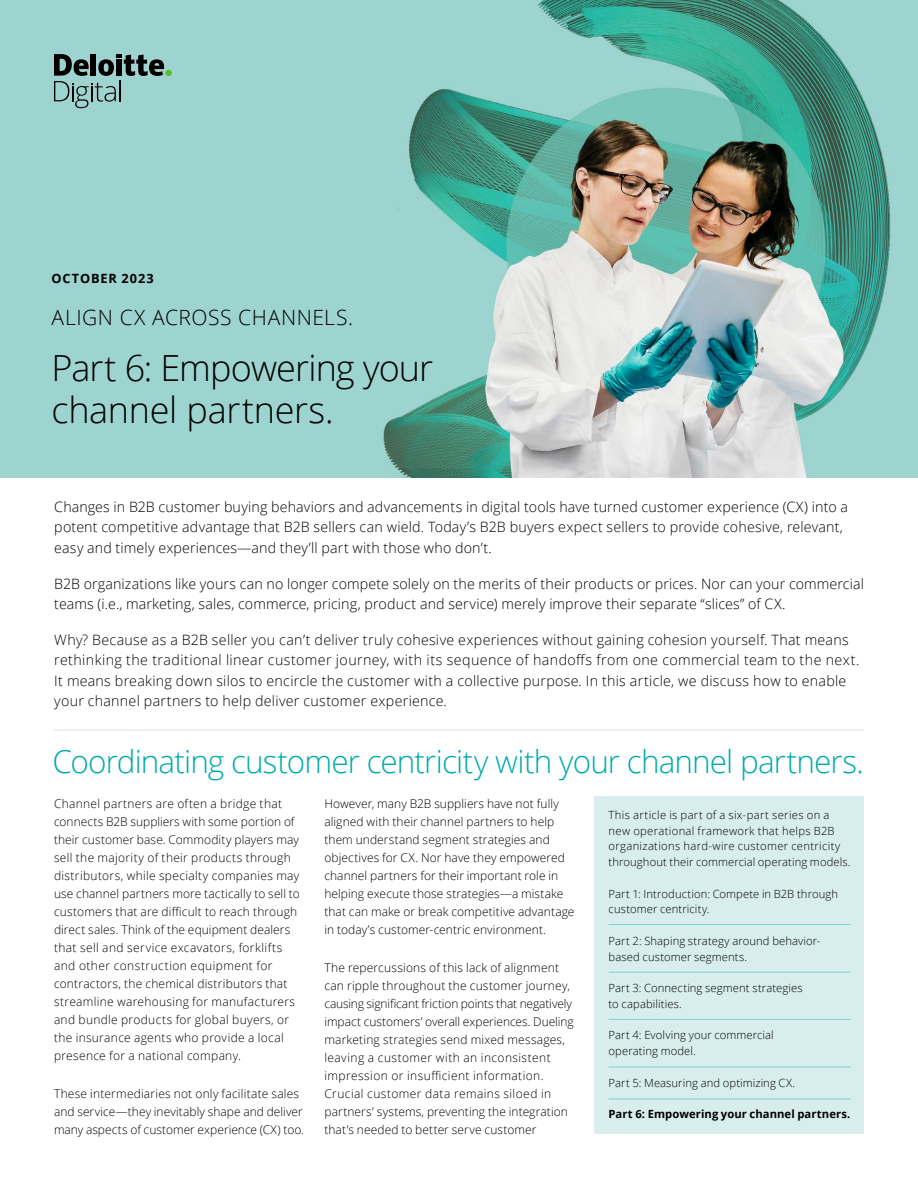
<style>
.page{position:relative;width:918px;height:1188px;background:#fff}
.page>*{position:absolute;margin:0;border:0;box-sizing:border-box;transform-origin:0 0}
.t1{font:300 36px/42px "Open Sans";letter-spacing:-.015em;color:#000}
.t2{font:300 31.5px "Open Sans";letter-spacing:-.025em;color:#00abab}
.t3{font:300 21px "Open Sans";letter-spacing:.025em;color:#000}
.t4{font:300 14.25px/20.2px "Open Sans";letter-spacing:.015em;color:#000}
.t5{font:700 12.75px "Open Sans";letter-spacing:.07em;color:#000}
.t6{font:300 12px/18px "Open Sans";letter-spacing:.015em;color:#000}
.t7{font:300 11.25px/15.8px "Open Sans";letter-spacing:.01em;color:#000}
.t8{font:700 11.25px "Open Sans";letter-spacing:.005em;color:#000}
</style>
<div class="page">
<div style="left:594px;top:797px;width:270px;height:337px;background:#d8eeec"></div>
<hr style="left:609px;top:924px;width:241px;height:1px;background:#59c8c8">
<hr style="left:609px;top:972px;width:241px;height:1px;background:#59c8c8">
<hr style="left:609px;top:1019px;width:241px;height:1px;background:#59c8c8">
<hr style="left:609px;top:1067px;width:241px;height:1px;background:#59c8c8">
<hr style="left:609px;top:1099px;width:241px;height:1px;background:#59c8c8">
<hr style="left:54px;top:729px;width:810px;height:2px;background:#ececeb">
<img style="left:0;top:0;width:918px;height:477px">
<div style="left:165px;top:70px;width:7px;height:6px;background:#61be29;border-radius:50%"></div>
<svg style="left:54px;top:54px;width:110px;height:54px;background:#709692"></svg>
<p class="t5" style="left:52px;top:270px;width:104px">OCTOBER 2023</p>
<h3 class="t3" style="left:52px;top:303px;width:303px">ALIGN CX ACROSS CHANNELS.</h3>
<h1 class="t1" style="left:52px;top:346px;width:383px">Part 6: Empowering your channel partners.</h1>
<p class="t4" style="left:54px;top:497px;width:795px">Changes in B2B customer buying behaviors and advancements in digital tools have turned customer experience (CX) into a potent competitive advantage that B2B sellers can wield. Today’s B2B buyers expect sellers to provide cohesive, relevant, easy and timely experiences—and they’ll part with those who don’t.</p>
<p class="t4" style="left:54px;top:573px;width:811px">B2B organizations like yours can no longer compete solely on the merits of their products or prices. Nor can your commercial teams (i.e., marketing, sales, commerce, pricing, product and service) merely improve their separate “slices” of CX.</p>
<p class="t4" style="left:54px;top:629px;width:807px">Why? Because as a B2B seller you can’t deliver truly cohesive experiences without gaining cohesion yourself. That means rethinking the traditional linear customer journey, with its sequence of handoffs from one commercial team to the next.<br>It means breaking down silos to encircle the customer with a collective purpose. In this article, we discuss how to enable your channel partners to help deliver customer experience.</p>
<h2 class="t2" style="left:53px;top:740px;width:813px">Coordinating customer centricity with your channel partners.</h2>
<p class="t7" style="left:609px;top:807px;width:243px">This article is part of a six-part series on a new operational framework that helps B2B organizations hard-wire customer centricity throughout their commercial operating models.</p>
<p class="t7" style="left:609px;top:885px;width:231px">Part 1: Introduction: Compete in B2B through customer centricity.</p>
<p class="t7" style="left:609px;top:933px;width:213px">Part 2: Shaping strategy around behavior&shy;based customer segments.</p>
<p class="t7" style="left:609px;top:980px;width:196px">Part 3: Connecting segment strategies to capabilities.</p>
<p class="t7" style="left:609px;top:1027px;width:167px">Part 4: Evolving your commercial operating model.</p>
<p class="t7" style="left:609px;top:1074px;width:188px">Part 5: Measuring and optimizing CX.</p>
<p class="t8" style="left:609px;top:1106px;width:243px">Part 6: Empowering your channel partners.</p>
<p class="t6" style="left:54px;top:794px;width:247px">Channel partners are often a bridge that connects B2B suppliers with some portion of their customer base. Commodity players may sell the majority of their products through distributors, while specialty companies may use channel partners more tactically to sell to customers that are difficult to reach through direct sales. Think of the equipment dealers that sell and service excavators, forklifts and other construction equipment for contractors, the chemical distributors that streamline warehousing for manufacturers and bundle products for global buyers, or the insurance agents who provide a local presence for a national company.</p>
<p class="t6" style="left:54px;top:1084px;width:252px">These intermediaries not only facilitate sales and service—they inevitably shape and deliver many aspects of customer experience (CX) too.</p>
<p class="t6" style="left:324px;top:794px;width:252px">However, many B2B suppliers have not fully aligned with their channel partners to help them understand segment strategies and objectives for CX. Nor have they empowered channel partners for their important role in helping execute those strategies—a mistake that can make or break competitive advantage in today’s customer-centric environment.</p>
<p class="t6" style="left:324px;top:958px;width:251px">The repercussions of this lack of alignment can ripple throughout the customer journey, causing significant friction points that negatively impact customers’ overall experiences. Dueling marketing strategies send mixed messages, leaving a customer with an inconsistent impression or insufficient information.<br>Crucial customer data remains siloed in partners’ systems, preventing the integration that’s needed to better serve customer</p>
</div>
